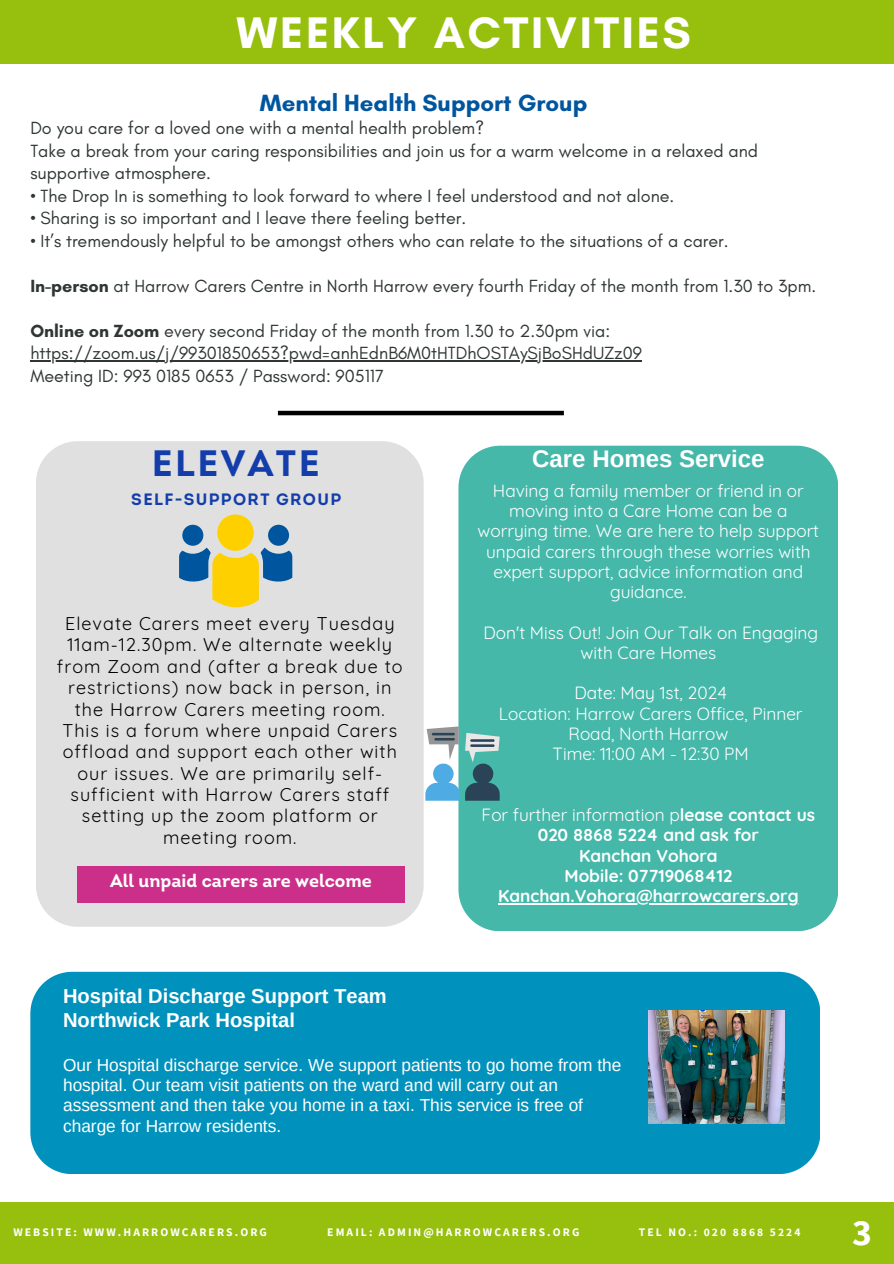
<style>
.page{position:relative;width:894px;height:1264px;background:#fff}
.page>*{position:absolute;margin:0;border:0;box-sizing:border-box;transform-origin:0 0}
.t1{font:700 45px "Glacial Indifference";letter-spacing:.06em;color:#fff}
.t2{font:700 37.5px "Source Sans Pro";color:#fff}
.t3{font:700 36.6px "Intro";letter-spacing:.065em;color:#123dab}
.t4{font:700 24px "Glacial Indifference";color:#00559f}
.t5{font:700 24px "Arimo";color:#fff}
.t6{font:700 20.1px/23.7px "Arimo";color:#fff}
.t7{font:700 18.15px "Intro";color:#fff}
.t8{font:18px/22.5px "Glacial Indifference";color:#2f3634}
.t9{font:18px/21.3px "Quicksand";letter-spacing:.06em;color:#000;text-align:center}
.t10{font:17.25px/20.2px "Quicksand";color:#fff;text-align:center}
.t11{font:17.25px/20.2px "Arimo";color:#fff}
.t12{font:700 17.25px/20.2px "Quicksand";color:#fff;text-align:center}
.t13{font:700 16.5px "Intro";letter-spacing:.085em;color:#123dab}
.t14{font:700 11.55px "Source Sans Pro";letter-spacing:.18em;color:#fff}
.s1{font-weight:700}
.s2{font-weight:400}
</style>
<div class="page">
<div style="left:0;top:0;width:893px;height:64px;background:#97bf0d"></div>
<div style="left:0;top:1202px;width:893px;height:61px;background:#97bf0d"></div>
<hr style="left:30px;top:360px;width:612px;height:2px;background:#2f3634">
<hr style="left:278px;top:411px;width:285px;height:4px;background:#000">
<div style="left:36px;top:441px;width:387px;height:485px;background:#e0e0e0"></div>
<div style="left:182px;top:524px;width:21px;height:21px;background:#00559f;border-radius:50%"></div>
<div style="left:217px;top:514px;width:36px;height:37px;background:#ffd000;border-radius:50%"></div>
<div style="left:268px;top:524px;width:21px;height:21px;background:#00559f;border-radius:50%"></div>
<svg style="left:179px;top:547px;width:113px;height:60px;background:#b3b883"></svg>
<div style="left:77px;top:866px;width:327px;height:36px;background:#cc2f89"></div>
<div style="left:30px;top:971px;width:789px;height:203px;background:#0092bc"></div>
<div style="left:458px;top:445px;width:380px;height:485px;background:#45b8aa"></div>
<img style="left:648px;top:1010px;width:136px;height:113px">
<hr style="left:498px;top:903px;width:300px;height:1px;background:#fff">
<svg style="left:425px;top:726px;width:74px;height:74px"></svg>
<hr style="left:431px;top:732px;width:23px;height:3px;background:#2a4357">
<hr style="left:434px;top:738px;width:20px;height:2px;background:#2a4357">
<hr style="left:470px;top:739px;width:24px;height:2px;background:#2a4357">
<hr style="left:470px;top:744px;width:24px;height:3px;background:#2a4357">
<h4 class="t1" style="left:236px;top:5px;width:456px">WEEKLY ACTIVITIES</h4>
<p class="t4" style="left:260px;top:88px;width:329px">Mental Health Support Group</p>
<h6 class="t8" style="left:30px;top:117px;width:729px">Do you care for a loved one with a mental health problem?<br>Take a break from your caring responsibilities and join us for a warm welcome in a relaxed and supportive atmosphere.</h6>
<h6 class="t8" style="left:30px;top:184px;width:645px">• The Drop In is something to look forward to where I feel understood and not alone.</h6>
<h6 class="t8" style="left:30px;top:207px;width:437px">• Sharing is so important and I leave there feeling better.</h6>
<h6 class="t8" style="left:30px;top:229px;width:699px">• It’s tremendously helpful to be amongst others who can relate to the situations of a carer.</h6>
<h5 class="t8" style="left:30px;top:274px;width:787px"><span class="s1">In-person</span> at Harrow Carers Centre in North Harrow every fourth Friday of the month from 1.30 to 3pm.</h5>
<h2 class="t8" style="left:30px;top:319px;width:581px"><span class="s1">Online on Zoom</span> every second Friday of the month from 1.30 to 2.30pm via:</h2>
<h6 class="t8" style="left:30px;top:342px;width:613px">https://zoom.us/j/99301850653?pwd=anhEdnB6M0tHTDhOSTAySjBoSHdUZz09<br>Meeting ID: 993 0185 0653 / Password: 905117</h6>
<h6 class="t3" style="left:152px;top:448px;width:169px">ELEVATE</h6>
<h6 class="t13" style="left:131px;top:492px;width:211px">SELF-SUPPORT GROUP</h6>
<h6 class="t9" style="left:57px;top:612px;width:347px">Elevate Carers meet every Tuesday<br>11am-12.30pm. We alternate weekly from Zoom and (after a break due to restrictions) now back in person, in the Harrow Carers meeting room.<br>This is a forum where unpaid Carers offload and support each other with our issues. We are primarily self&shy;sufficient with Harrow Carers staff setting up the zoom platform or meeting room.</h6>
<h6 class="t7" style="left:110px;top:873px;width:263px">All unpaid carers are welcome</h6>
<p class="t5" style="left:532px;top:445px;width:234px">Care Homes Service</p>
<p class="t10" style="left:477px;top:480px;width:343px">Having a family member or friend in or moving into a Care Home can be a worrying time. We are here to help support unpaid carers through these worries with expert support, advice information and guidance.</p>
<p class="t10" style="left:483px;top:622px;width:336px">Don't Miss Out! Join Our Talk on Engaging with Care Homes</p>
<p class="t10" style="left:499px;top:682px;width:305px">Date: May 1st, 2024<br>Location: Harrow Carers Office, Pinner<br>Road, North Harrow<br>Time: 11:00 AM - 12:30 PM</p>
<p class="t12" style="left:481px;top:804px;width:335px"><span class="s2">For further information p</span>lease contact us<br>020 8868 5224 and ask for<br>Kanchan Vohora<br>Mobile: 07719068412</p>
<p class="t12" style="left:498px;top:885px;width:302px">Kanchan.Vohora@harrowcarers.org</p>
<h3 class="t6" style="left:63px;top:984px;width:325px">Hospital Discharge Support Team<br>Northwick Park Hospital</h3>
<h6 class="t11" style="left:63px;top:1054px;width:559px">Our Hospital discharge service. We support patients to go home from the hospital. Our team visit patients on the ward and will carry out an assessment and then take you home in a taxi. This service is free of charge for Harrow residents.</h6>
<p class="t14" style="left:13px;top:1224px;width:255px">WEBSITE: WWW.HARROWCARERS.ORG</p>
<p class="t14" style="left:327px;top:1224px;width:253px">EMAIL: ADMIN@HARROWCARERS.ORG</p>
<p class="t14" style="left:638px;top:1224px;width:163px">TEL NO.: 020 8868 5224</p>
<h1 class="t2" style="left:851px;top:1207px;width:21px">2</h1>
<h6 class="t2" style="left:851px;top:1207px;width:21px">3</h6>
</div>
